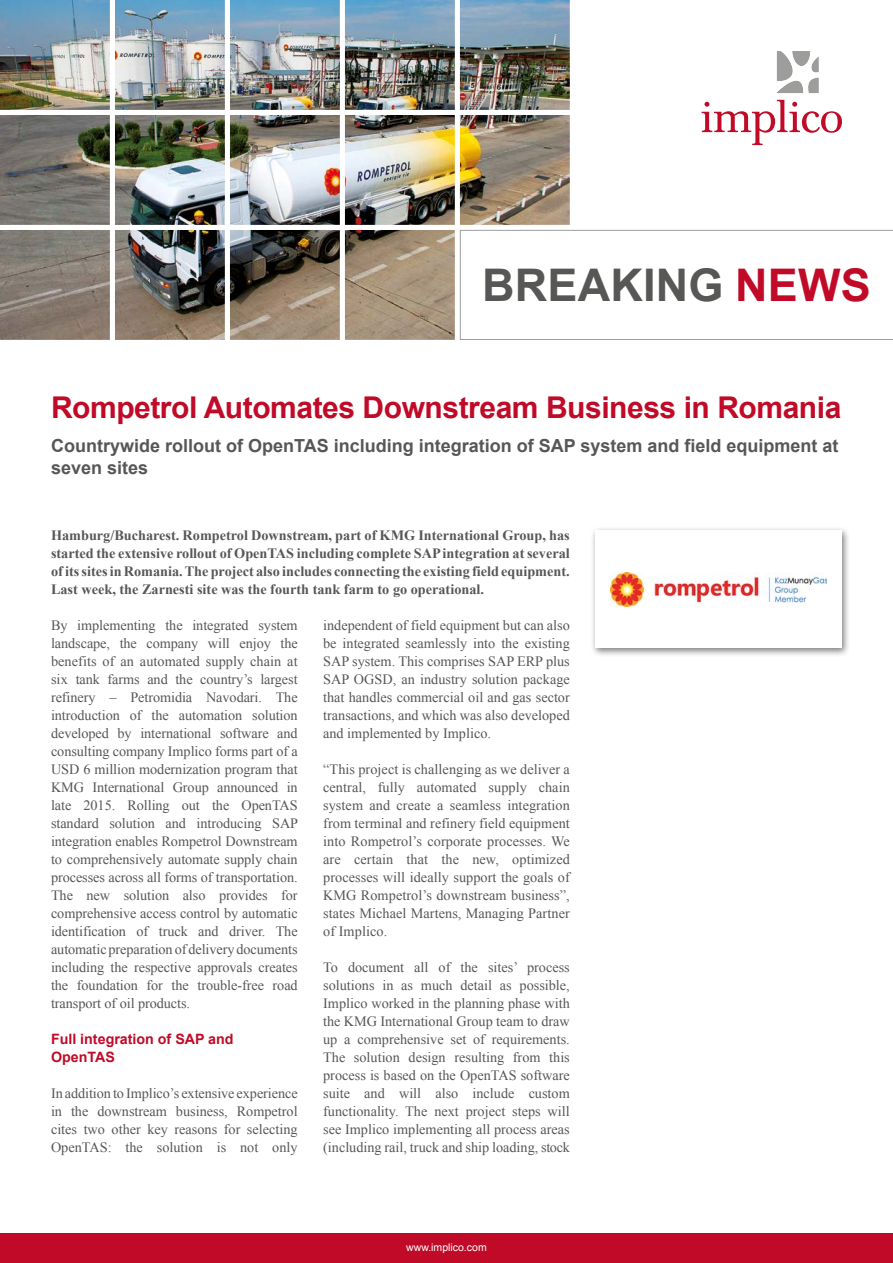
<style>
.page{position:relative;width:893px;height:1263px;background:#fff}
.page>*{position:absolute;margin:0;border:0;box-sizing:border-box;transform-origin:0 0}
.t1{font:700 45px "Arial";letter-spacing:.005em;color:#575756}
.t2{font:700 30px "Arial";letter-spacing:-.015em;color:#c10a27}
.t3{font:700 18px/21.6px "Arial";color:#575756}
.t4{font:14.25px/18px "Times New Roman";color:#575756;text-align:justify}
.t5{font:700 14.25px/18px "Times New Roman";color:#575756;text-align:justify}
.t6{font:700 14.25px/18px "Arial";color:#c10a27}
.t7{font:10.5px "Arial";color:#fff}
.s1{color:#c10a27}
</style>
<div class="page">
<svg style="left:702px;top:100px;width:140px;height:45px"></svg>
<svg style="left:777px;top:51px;width:42px;height:42px"></svg>
<div style="left:0;top:1233px;width:893px;height:30px;background:#c10a27"></div>
<svg style="left:570px;top:230px;width:323px;height:110px"></svg>
<div style="left:590px;top:526px;width:261px;height:131px;background:#000;opacity:.5"></div>
<div style="left:595px;top:531px;width:247px;height:117px;background:#fff"></div>
<img style="left:610px;top:572px;width:217px;height:34px">
<img style="left:0;top:0;width:570px;height:340px">
<h1 class="t1" style="left:482px;top:253px;width:390px">BREAKING <span class="s1">NEWS</span></h1>
<h2 class="t2" style="left:51px;top:386px;width:792px">Rompetrol Automates Downstream Business in Romania</h2>
<p class="t3" style="left:51px;top:435px;width:789px">Countrywide rollout of OpenTAS including integration of SAP system and field equipment at seven sites</p>
<p class="t5" style="left:51px;top:526px;width:520px">Hamburg/Bucharest. Rompetrol Downstream, part of KMG International Group, has started the extensive rollout of OpenTAS including complete SAP integration at several of its sites in Romania. The project also includes connecting the existing field equipment.<br>Last week, the Zarnesti site was the fourth tank farm to go operational.</p>
<p class="t4" style="left:51px;top:616px;width:249px">By implementing the integrated system landscape, the company will enjoy the benefits of an automated supply chain at six tank farms and the country’s largest refinery – Petromidia Navodari. The introduction of the automation solution developed by international software and consulting company Implico forms part of a USD 6 million modernization program that KMG International Group announced in late 2015. Rolling out the OpenTAS standard solution and introducing SAP integration enables Rompetrol Downstream to comprehensively automate supply chain processes across all forms of transportation.<br>The new solution also provides for comprehensive access control by automatic identification of truck and driver. The automatic preparation of delivery documents including the respective approvals creates the foundation for the trouble-free road transport of oil products.</p>
<p class="t6" style="left:51px;top:1030px;width:184px">Full integration of SAP and<br>OpenTAS</p>
<p class="t4" style="left:51px;top:1084px;width:248px">In addition to Implico’s extensive experience in the downstream business, Rompetrol cites two other key reasons for selecting OpenTAS: the solution is not only</p>
<p class="t4" style="left:323px;top:616px;width:248px">independent of field equipment but can also be integrated seamlessly into the existing SAP system. This comprises SAP ERP plus SAP OGSD, an industry solution package that handles commercial oil and gas sector transactions, and which was also developed and implemented by Implico.</p>
<p class="t4" style="left:323px;top:760px;width:248px">“This project is challenging as we deliver a central, fully automated supply chain system and create a seamless integration from terminal and refinery field equipment into Rompetrol’s corporate processes. We are certain that the new, optimized processes will ideally support the goals of KMG Rompetrol’s downstream business”, states Michael Martens, Managing Partner of Implico.</p>
<p class="t4" style="left:323px;top:958px;width:248px">To document all of the sites’ process solutions in as much detail as possible, Implico worked in the planning phase with the KMG International Group team to draw up a comprehensive set of requirements.<br>The solution design resulting from this process is based on the OpenTAS software suite and will also include custom functionality. The next project steps will see Implico implementing all process areas (including rail, truck and ship loading, stock</p>
<p class="t7" style="left:406px;top:1240px;width:82px">www.implico.com</p>
</div>
